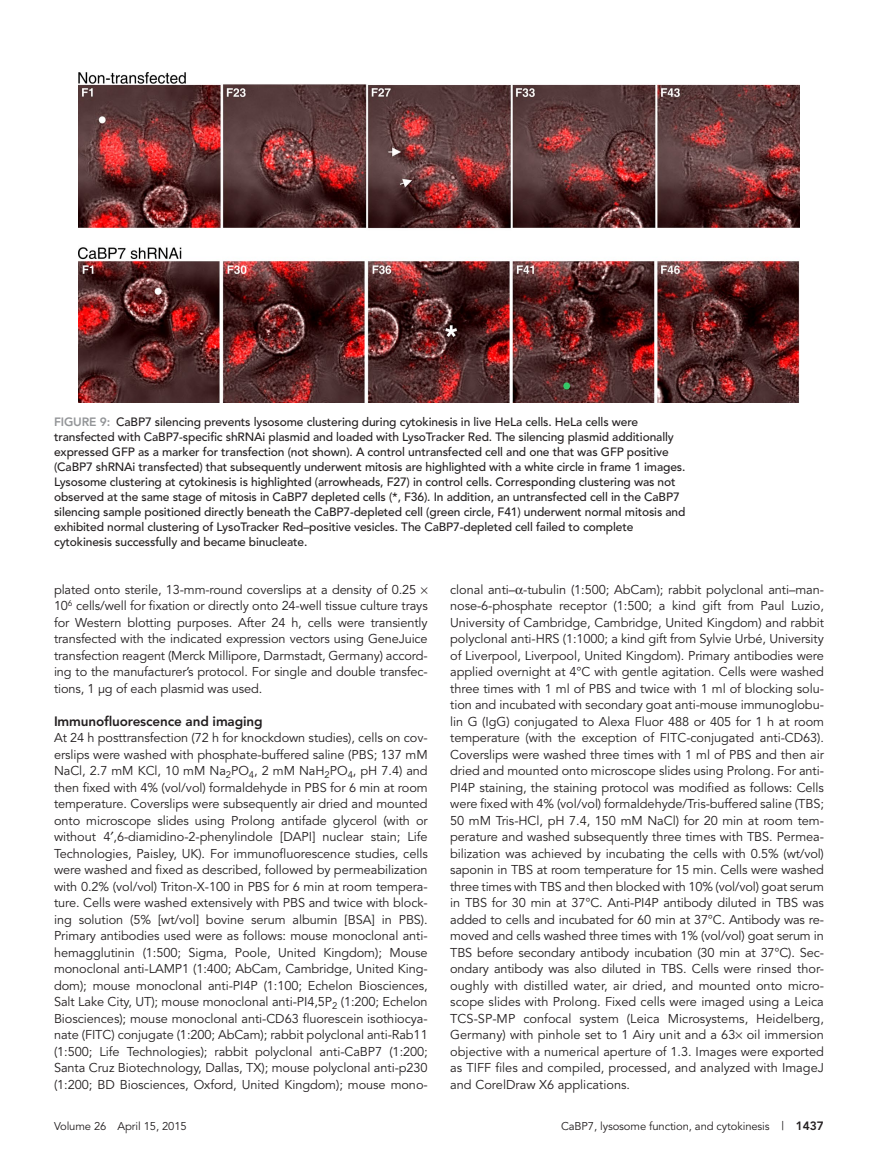
<style>
.page{position:relative;width:878px;height:1175px;background:#fff}
.page>*{position:absolute;margin:0;border:0;box-sizing:border-box;transform-origin:0 0}
.t1{font:800 13.5px "Avenir";letter-spacing:-.01em;color:#231f20}
.ParaFL{font:12.75px/16.5px "Avenir";letter-spacing:-.01em;color:#231f20;text-align:justify}
.FigCaption_35_5p{font:500 12px/15px "Avenir";letter-spacing:-.01em;color:#231f20}
.t2{font:11.25px "Avenir";letter-spacing:-.01em;color:#231f20}
.s1{font-weight:800;color:#939598}
.s2{font-size:12px}
.s3{font-weight:800;font-size:12px}
</style>
<div class="page">
<img style="left:79px;top:72px;width:720px;height:330px">
<p class="FigCaption_35_5p" style="left:54px;top:414px;width:633px"><span class="s1">FIGURE 9:</span> CaBP7 silencing prevents lysosome clustering during cytokinesis in live HeLa cells. HeLa cells were transfected with CaBP7-specific shRNAi plasmid and loaded with LysoTracker Red. The silencing plasmid additionally expressed GFP as a marker for transfection (not shown). A control untransfected cell and one that was GFP positive (CaBP7 shRNAi transfected) that subsequently underwent mitosis are highlighted with a white circle in frame 1 images.<br>Lysosome clustering at cytokinesis is highlighted (arrowheads, F27) in control cells. Corresponding clustering was not observed at the same stage of mitosis in CaBP7 depleted cells (*, F36). In addition, an untransfected cell in the CaBP7 silencing sample positioned directly beneath the CaBP7-depleted cell (green circle, F41) underwent normal mitosis and exhibited normal clustering of LysoTracker Red–positive vesicles. The CaBP7-depleted cell failed to complete cytokinesis successfully and became binucleate.</p>
<p class="ParaFL" style="left:54px;top:581px;width:375px;text-align:left">plated onto sterile, 13-mm-round coverslips at a density of 0.25<br>10<sup>6</sup> cells/well for fixation or directly onto 24-well tissue culture trays for Western blotting purposes. After 24 h, cells were transiently transfected with the indicated expression vectors using GeneJuice transfection reagent (Merck Millipore, Darmstadt, Germany) accord&shy;ing to the manufacturer’s protocol. For single and double transfec&shy;tions, 1 μg of each plasmid was used.</p>
<h2 class="t1" style="left:54px;top:713px;width:210px">Immunofluorescence and imaging</h2>
<p class="ParaFL" style="left:54px;top:730px;width:375px">At 24 h posttransfection (72 h for knockdown studies), cells on cov&shy;erslips were washed with phosphate-buffered saline (PBS; 137 mM NaCl, 2.7 mM KCl, 10 mM Na<sub>2</sub>PO<sub>4</sub>, 2 mM NaH<sub>2</sub>PO<sub>4</sub>, pH 7.4) and then fixed with 4% (vol/vol) formaldehyde in PBS for 6 min at room temperature. Coverslips were subsequently air dried and mounted onto microscope slides using Prolong antifade glycerol (with or without 4 ,6-diamidino-2-phenylindole [DAPI] nuclear stain; Life Technologies, Paisley, UK). For immunofluorescence studies, cells were washed and fixed as described, followed by permeabilization with 0.2% (vol/vol) Triton-X-100 in PBS for 6 min at room tempera&shy;ture. Cells were washed extensively with PBS and twice with block&shy;ing solution (5% [wt/vol] bovine serum albumin [BSA] in PBS).<br>Primary antibodies used were as follows: mouse monoclonal anti&shy;hemagglutinin (1:500; Sigma, Poole, United Kingdom); Mouse monoclonal anti-LAMP1 (1:400; AbCam, Cambridge, United King&shy;dom); mouse monoclonal anti-PI4P (1:100; Echelon Biosciences, Salt Lake City, UT); mouse monoclonal anti-PI4,5P<sub>2</sub> (1:200; Echelon Biosciences); mouse monoclonal anti-CD63 fluorescein isothiocya&shy;nate (FITC) conjugate (1:200; AbCam); rabbit polyclonal anti-Rab11 (1:500; Life Technologies); rabbit polyclonal anti-CaBP7 (1:200; Santa Cruz Biotechnology, Dallas, TX); mouse polyclonal anti-p230 (1:200; BD Biosciences, Oxford, United Kingdom); mouse mono-</p>
<p class="ParaFL" style="left:450px;top:581px;width:375px">clonal anti– -tubulin (1:500; AbCam); rabbit polyclonal anti–man&shy;nose-6-phosphate receptor (1:500; a kind gift from Paul Luzio, University of Cambridge, Cambridge, United Kingdom) and rabbit polyclonal anti-HRS (1:1000; a kind gift from Sylvie Urbé, University of Liverpool, Liverpool, United Kingdom). Primary antibodies were applied overnight at 4°C with gentle agitation. Cells were washed three times with 1 ml of PBS and twice with 1 ml of blocking solu&shy;tion and incubated with secondary goat anti-mouse immunoglobu&shy;lin G (IgG) conjugated to Alexa Fluor 488 or 405 for 1 h at room temperature (with the exception of FITC-conjugated anti-CD63).<br>Coverslips were washed three times with 1 ml of PBS and then air dried and mounted onto microscope slides using Prolong. For anti-PI4P staining, the staining protocol was modified as follows: Cells were fixed with 4% (vol/vol) formaldehyde/Tris-buffered saline (TBS; 50 mM Tris-HCl, pH 7.4, 150 mM NaCl) for 20 min at room tem&shy;perature and washed subsequently three times with TBS. Permea&shy;bilization was achieved by incubating the cells with 0.5% (wt/vol) saponin in TBS at room temperature for 15 min. Cells were washed three times with TBS and then blocked with 10% (vol/vol) goat serum in TBS for 30 min at 37°C. Anti-PI4P antibody diluted in TBS was added to cells and incubated for 60 min at 37°C. Antibody was re&shy;moved and cells washed three times with 1% (vol/vol) goat serum in TBS before secondary antibody incubation (30 min at 37°C). Sec&shy;ondary antibody was also diluted in TBS. Cells were rinsed thor&shy;oughly with distilled water, air dried, and mounted onto micro&shy;scope slides with Prolong. Fixed cells were imaged using a Leica TCS-SP-MP confocal system (Leica Microsystems, Heidelberg, Germany) with pinhole set to 1 Airy unit and a 63 oil immersion objective with a numerical aperture of 1.3. Images were exported as TIFF files and compiled, processed, and analyzed with ImageJ and CorelDraw X6 applications.</p>
<p class="t2" style="left:54px;top:1119px;width:134px">Volume 26 April 15, 2015</p>
<p class="t2" style="left:561px;top:1119px;width:264px">CaBP7, lysosome function, and cytokinesis <span class="s2">|</span> <span class="s3">1437</span></p>
</div>
